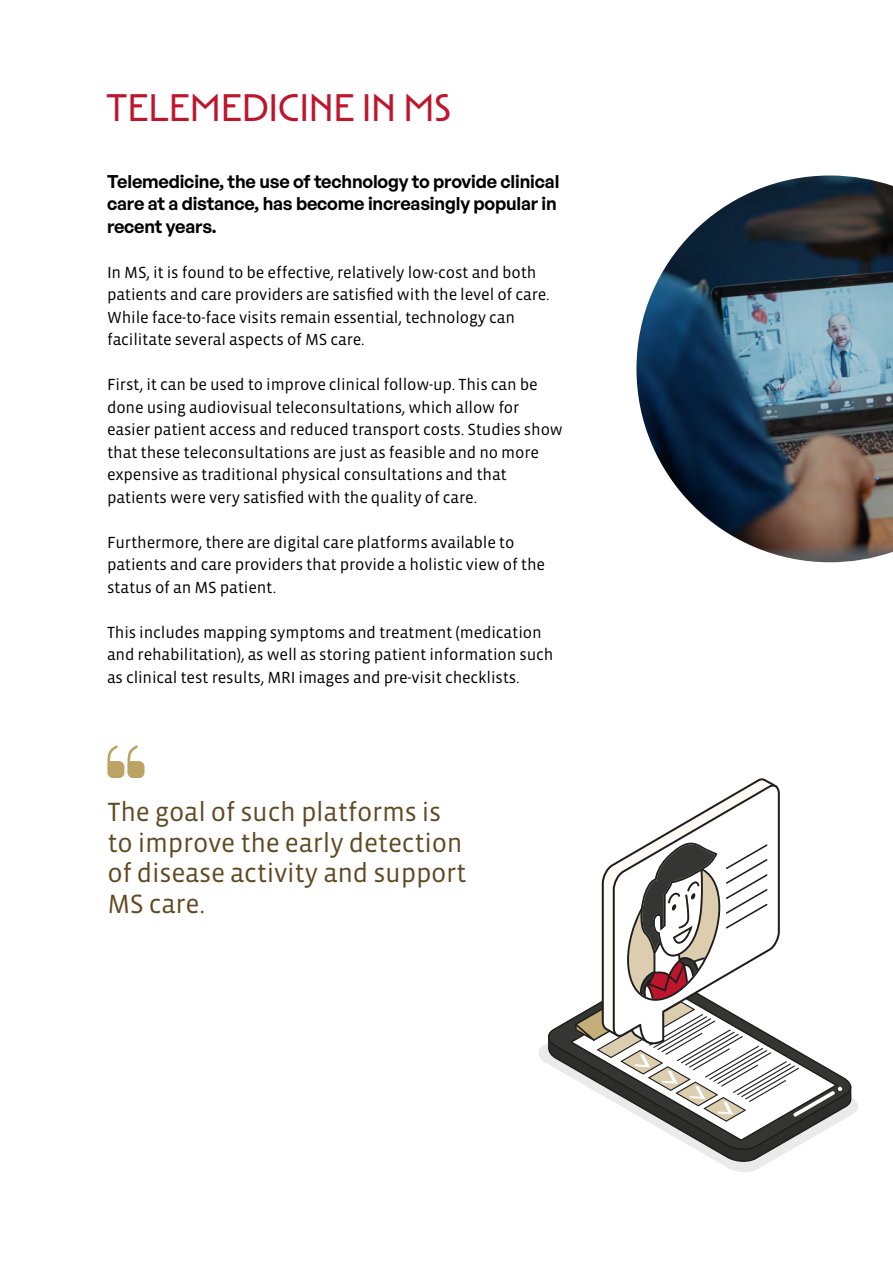
<style>
.page{position:relative;width:893px;height:1263px;background:#fff}
.page>*{position:absolute;margin:0;border:0;box-sizing:border-box;transform-origin:0 0}
.t1{font:39px "Mendl Sans Dusk";letter-spacing:-.01em;color:#be152d}
.t2{font:27px/30.6px "Vista Sans OTCE";letter-spacing:-.01em;color:#614922}
.t3{font:600 18px/22.5px "General Sans";letter-spacing:-.01em;color:#000}
.t4{font:16.5px/22.5px "Vista Sans OTCE";letter-spacing:-.01em;color:#000}
</style>
<div class="page">
<svg style="left:107px;top:745px;width:37px;height:33px"></svg>
<svg style="left:538px;top:1044px;width:320px;height:128px"></svg>
<svg style="left:548px;top:1150px;width:303px;height:12px"></svg>
<svg style="left:548px;top:1019px;width:303px;height:131px"></svg>
<svg style="left:570px;top:784px;width:272px;height:357px"></svg>
<img style="left:636px;top:175px;width:257px;height:387px">
<h1 class="t1" style="left:106px;top:84px;width:347px">TELEMEDICINE IN MS</h1>
<p class="t3" style="left:107px;top:169px;width:454px">Telemedicine, the use of technology to provide clinical care at a distance, has become increasingly popular in recent years.</p>
<p class="t4" style="left:107px;top:261px;width:444px">In MS, it is found to be effective, relatively low-cost and both patients and care providers are satisfied with the level of care.<br>While face-to-face visits remain essential, technology can facilitate several aspects of MS care.</p>
<p class="t4" style="left:107px;top:373px;width:457px">First, it can be used to improve clinical follow-up. This can be done using audiovisual teleconsultations, which allow for easier patient access and reduced transport costs. Studies show that these teleconsultations are just as feasible and no more expensive as traditional physical consultations and that patients were very satisfied with the quality of care.</p>
<p class="t4" style="left:107px;top:531px;width:440px">Furthermore, there are digital care platforms available to patients and care providers that provide a holistic view of the status of an MS patient.</p>
<p class="t4" style="left:107px;top:621px;width:448px">This includes mapping symptoms and treatment (medication and rehabilitation), as well as storing patient information such as clinical test results, MRI images and pre-visit checklists.</p>
<h2 class="t2" style="left:107px;top:797px;width:361px">The goal of such platforms is to improve the early detection of disease activity and support<br>MS care.</h2>
</div>
